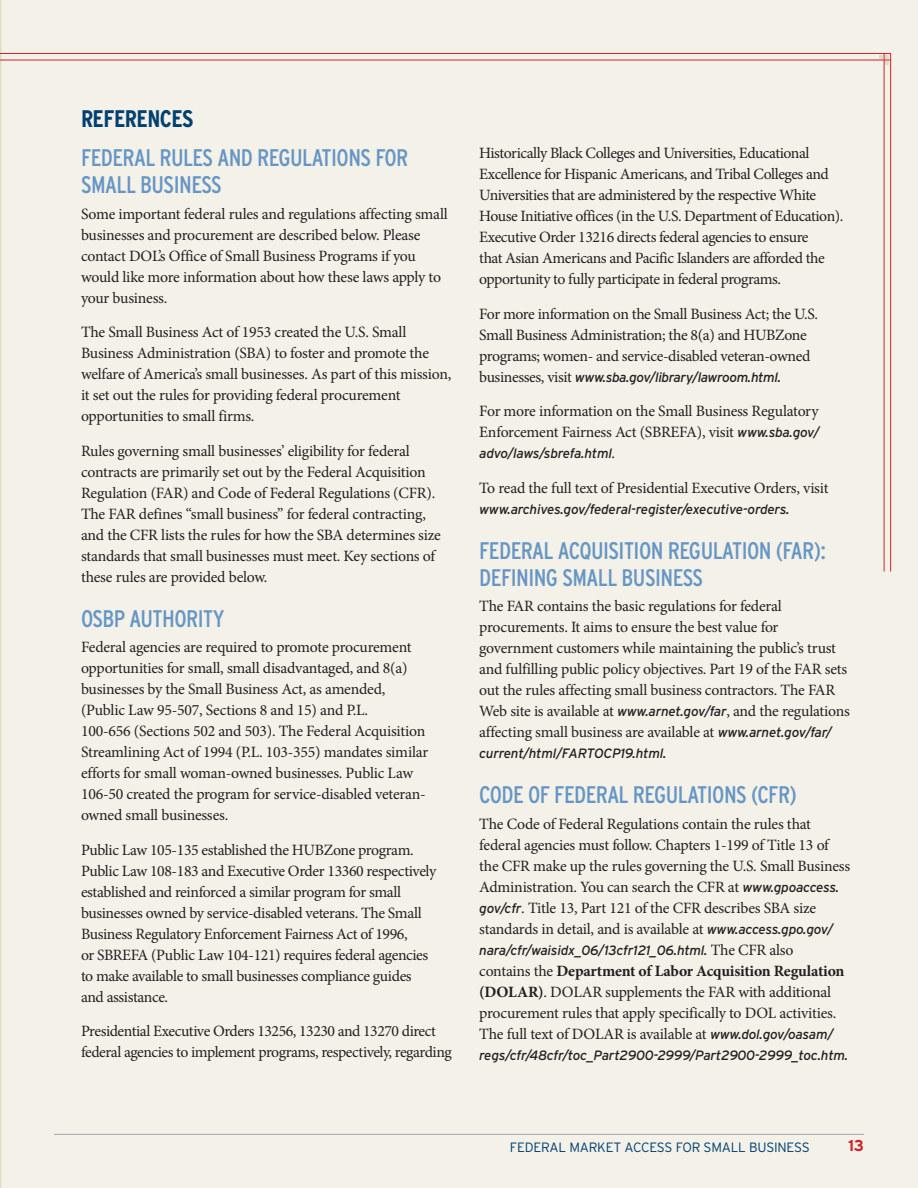
<style>
.page{position:relative;width:918px;height:1188px;background:#f3f1e8}
.page>*{position:absolute;margin:0;border:0;box-sizing:border-box;transform-origin:0 0}
.t1{font:condensed 24px "Interstate";letter-spacing:-.025em;color:#6696c5}
.t2{font:700 condensed 24px "Interstate";letter-spacing:-.025em;color:#004071}
.t3{font:15.75px/21px "Minion Pro";letter-spacing:-.02em;color:#231f20}
.t4{font:700 15.75px "Interstate";color:#d1232a}
.t5{font:italic 13.5px "Interstate";letter-spacing:-.015em;color:#231f20}
.t6{font:300 13.5px "Interstate";letter-spacing:-.015em;color:#004071}
.s1{font-family:"Minion Pro";font-style:normal;font-size:15.75px}
.s2{font-family:"Interstate";font-style:italic;font-size:13.5px}
.s3{font-weight:700}
</style>
<div class="page">
<hr style="left:54px;top:1134px;width:810px;height:1px;background:#a8a9ad">
<hr style="left:0;top:53px;width:891px;height:1px;background:#d1232a">
<hr style="left:0;top:60px;width:891px;height:1px;background:#d1232a">
<hr style="left:884px;top:53px;width:1px;height:519px;background:#d1232a">
<hr style="left:890px;top:53px;width:1px;height:519px;background:#d1232a">
<svg style="left:879px;top:55px;width:10px;height:10px"></svg>
<h1 class="t2" style="left:81px;top:105px;width:113px">REFERENCES</h1>
<h1 class="t1" style="left:81px;top:145px;width:22px">FEDERAL</h1>
<h1 class="t1" style="left:160px;top:145px;width:23px">RULES</h1>
<h1 class="t1" style="left:217px;top:145px;width:63px">AND REGULATIONS</h1>
<h1 class="t1" style="left:375px;top:145px;width:12px">FOR</h1>
<h1 class="t1" style="left:81px;top:172px;width:22px">SMALL</h1>
<h1 class="t1" style="left:140px;top:172px;width:23px">BUSINESS</h1>
<p class="t3" style="left:81px;top:203px;width:368px">Some important federal rules and regulations affecting small businesses and procurement are described below. Please contact DOL’s Office of Small Business Programs if you would like more information about how these laws apply to your business.</p>
<p class="t3" style="left:81px;top:322px;width:372px">The Small Business Act of 1953 created the U.S. Small Business Administration (SBA) to foster and promote the welfare of America’s small businesses. As part of this mission, it set out the rules for providing federal procurement opportunities to small firms.</p>
<p class="t3" style="left:81px;top:440px;width:361px">Rules governing small businesses’ eligibility for federal contracts are primarily set out by the Federal Acquisition Regulation (FAR) and Code of Federal Regulations (CFR).<br>The FAR defines “small business” for federal contracting, and the CFR lists the rules for how the SBA determines size standards that small businesses must meet. Key sections of these rules are provided below.</p>
<h1 class="t1" style="left:81px;top:605px;width:71px">OSBP AUTHORITY</h1>
<p class="t3" style="left:81px;top:637px;width:349px">Federal agencies are required to promote procurement opportunities for small, small disadvantaged, and 8(a) businesses by the Small Business Act, as amended, (Public Law 95-507, Sections 8 and 15) and P.L.<br>100-656 (Sections 502 and 503). The Federal Acquisition Streamlining Act of 1994 (P.L. 103-355) mandates similar efforts for small woman-owned businesses. Public Law 106-50 created the program for service-disabled veteran&shy;owned small businesses.</p>
<p class="t3" style="left:81px;top:839px;width:357px">Public Law 105-135 established the HUBZone program.<br>Public Law 108-183 and Executive Order 13360 respectively established and reinforced a similar program for small businesses owned by service-disabled veterans. The Small Business Regulatory Enforcement Fairness Act of 1996,<br>or SBREFA (Public Law 104-121) requires federal agencies to make available to small businesses compliance guides and assistance.</p>
<p class="t3" style="left:81px;top:1021px;width:372px">Presidential Executive Orders 13256, 13230 and 13270 direct federal agencies to implement programs, respectively, regarding</p>
<p class="t3" style="left:479px;top:143px;width:366px">Historically Black Colleges and Universities, Educational Excellence for Hispanic Americans, and Tribal Colleges and Universities that are administered by the respective White House Initiative offices (in the U.S. Department of Education).<br>Executive Order 13216 directs federal agencies to ensure<br>that Asian Americans and Pacific Islanders are afforded the opportunity to fully participate in federal programs.</p>
<p class="t3" style="left:479px;top:303px;width:340px">For more information on the Small Business Act; the U.S.<br>Small Business Administration; the 8(a) and HUBZone programs; women- and service-disabled veteran-owned</p>
<p class="t5" style="left:479px;top:370px;width:303px"><span class="s1">businesses, visit</span> www.sba.gov/library/lawroom.html.</p>
<p class="t3" style="left:479px;top:401px;width:342px">For more information on the Small Business Regulatory<br>Enforcement Fairness Act (SBREFA), visit <span class="s2">www.sba.gov/</span></p>
<p class="t5" style="left:479px;top:446px;width:137px">advo/laws/sbrefa.html<span class="s1">.</span></p>
<p class="t3" style="left:479px;top:477px;width:351px">To read the full text of Presidential Executive Orders, visit</p>
<p class="t5" style="left:479px;top:502px;width:312px">www.archives.gov/federal-register/executive-orders.</p>
<h1 class="t1" style="left:479px;top:537px;width:22px">FEDERAL</h1>
<h1 class="t1" style="left:558px;top:537px;width:22px">ACQUISITION</h1>
<h1 class="t1" style="left:668px;top:537px;width:23px">REGULATION</h1>
<h1 class="t1" style="left:776px;top:537px;width:52px">(FAR):</h1>
<h1 class="t1" style="left:479px;top:564px;width:22px">DEFINING</h1>
<h1 class="t1" style="left:562px;top:564px;width:22px">SMALL</h1>
<h1 class="t1" style="left:622px;top:564px;width:23px">BUSINESS</h1>
<p class="t3" style="left:479px;top:596px;width:372px">The FAR contains the basic regulations for federal procurements. It aims to ensure the best value for government customers while maintaining the public’s trust and fulfilling public policy objectives. Part 19 of the FAR sets out the rules affecting small business contractors. The FAR Web site is available at <span class="s2">www.arnet.gov/far</span>, and the regulations affecting small business are available at <span class="s2">www.arnet.gov/far/</span></p>
<p class="t5" style="left:479px;top:746px;width:189px">current/html/FARTOCP19.html.</p>
<h1 class="t1" style="left:479px;top:782px;width:97px">CODE OF FEDERAL</h1>
<h1 class="t1" style="left:633px;top:782px;width:23px">REGULATIONS</h1>
<h1 class="t1" style="left:751px;top:782px;width:48px">(CFR)</h1>
<p class="t3" style="left:479px;top:813px;width:372px">The Code of Federal Regulations contain the rules that federal agencies must follow. Chapters 1-199 of Title 13 of the CFR make up the rules governing the U.S. Small Business Administration. You can search the CFR at <span class="s2">www.gpoaccess. gov/cfr</span>. Title 13, Part 121 of the CFR describes SBA size standards in detail, and is available at <span class="s2">www.access.gpo.gov/</span></p>
<p class="t5" style="left:479px;top:943px;width:316px">nara/cfr/waisidx_06/13cfr121_06.html. <span class="s1">The CFR also</span></p>
<p class="t3" style="left:479px;top:960px;width:367px">contains the <span class="s3">Department of Labor Acquisition Regulation (DOLAR)</span>. DOLAR supplements the FAR with additional procurement rules that apply specifically to DOL activities.<br>The full text of DOLAR is available at <span class="s2">www.dol.gov/oasam/</span></p>
<p class="t5" style="left:479px;top:1048px;width:371px">regs/cfr/48cfr/toc_Part2900-2999/Part2900-2999_toc.htm.</p>
<p class="t6" style="left:510px;top:1140px;width:301px">FEDERAL MARKET ACCESS FOR SMALL BUSINESS</p>
<p class="t4" style="left:848px;top:1137px;width:17px">13</p>
</div>
